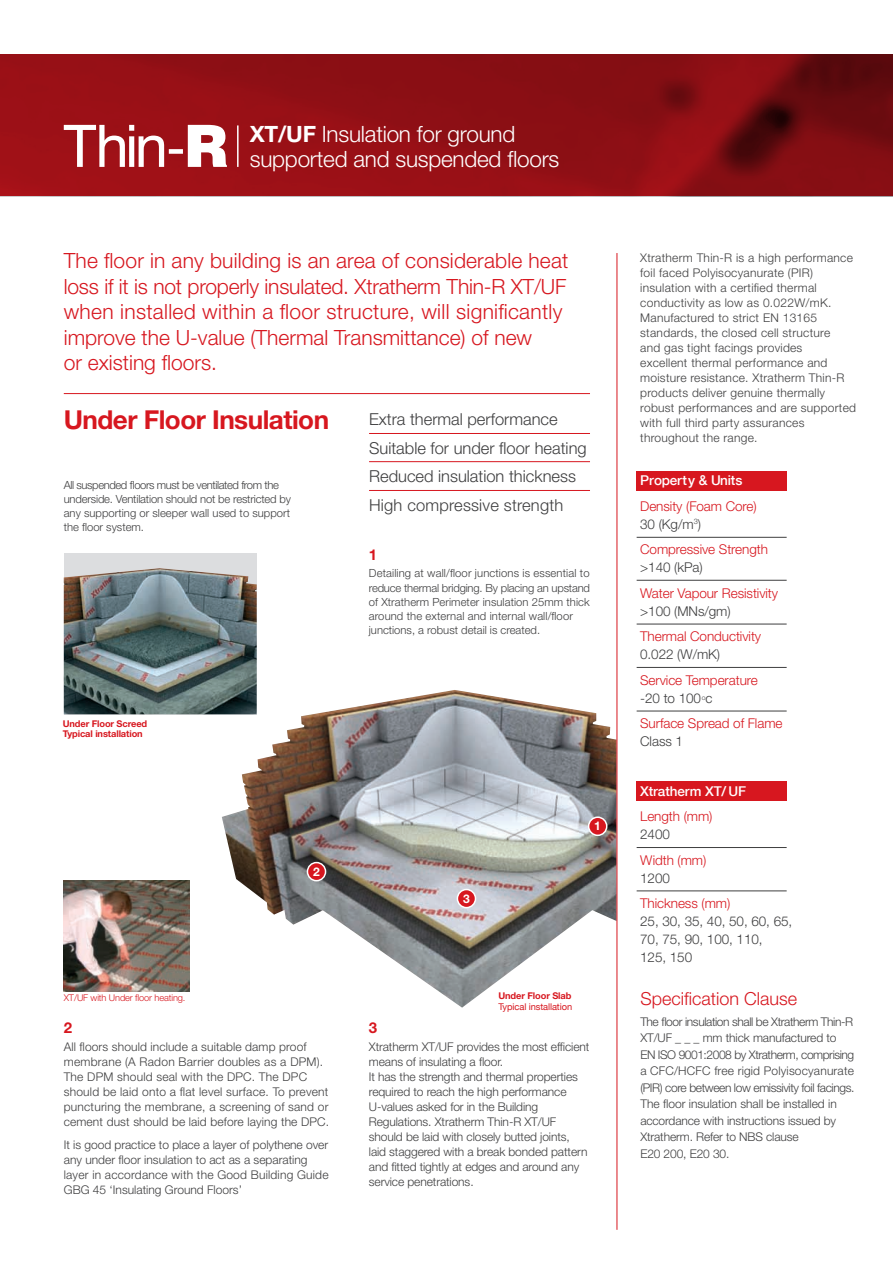
<style>
.page{position:relative;width:893px;height:1263px;background:#fff}
.page>*{position:absolute;margin:0;border:0;box-sizing:border-box;transform-origin:0 0}
.t1{font:700 26.1px "Helvetica Neue LT Std";letter-spacing:-.02em;color:#d7171f}
.t2{font:300 22.5px/25.5px "Helvetica Neue LT Std";letter-spacing:-.01em;color:#fff}
.t3{font:300 21px/25.5px "Helvetica Neue LT Std";color:#d7171f}
.t4{font:300 18px "Helvetica Neue LT Std";color:#d7171f}
.t5{font:300 16.5px/28.5px "Helvetica Neue LT Std";color:#3e3e3f}
.t6{font:700 15px "Helvetica Neue LT Std";color:#d7171f}
.t7{font:300 13.5px/18px "Helvetica Neue LT Std";letter-spacing:-.005em;color:#d7171f}
.t8{font:300 13.5px/18px "Helvetica Neue LT Std";letter-spacing:-.005em;color:#3e3e3f}
.t9{font:500 13.5px "Helvetica Neue";letter-spacing:-.005em;color:#fff}
.t10{font:300 12px/15px "Helvetica Neue LT Std";letter-spacing:.005em;color:#3e3e3f}
.t11{font:700 12px "Helvetica Neue LT Std";color:#fff}
.t12{font:300 11.25px/14.2px "Helvetica Neue LT Std";color:#3e3e3f}
.t13{font:700 9.3px/10.5px "Helvetica Neue LT Std";letter-spacing:-.01em;color:#d7171f}
.t14{font:300 9.3px "Helvetica Neue LT Std";letter-spacing:-.015em;color:#d7171f}
.t15{font:9.3px "Helvetica Neue";letter-spacing:-.01em;color:#d7171f}
.s1{font-weight:700}
.s2{color:#3e3e3f}
</style>
<div class="page">
<img style="left:222px;top:690px;width:395px;height:318px">
<svg style="left:0;top:55px;width:893px;height:141px;background:#8c0e14"></svg>
<hr style="left:237px;top:125px;width:2px;height:42px;background:#fff">
<div style="left:637px;top:471px;width:150px;height:20px;background:#d7171f"></div>
<div style="left:637px;top:781px;width:150px;height:20px;background:#d7171f"></div>
<hr style="left:637px;top:537px;width:150px;height:1px;background:#3e3e3f">
<hr style="left:637px;top:580px;width:150px;height:1px;background:#3e3e3f">
<hr style="left:637px;top:624px;width:150px;height:1px;background:#3e3e3f">
<hr style="left:637px;top:667px;width:150px;height:1px;background:#3e3e3f">
<hr style="left:637px;top:711px;width:150px;height:1px;background:#3e3e3f">
<svg style="left:64px;top:125px;width:163px;height:42px"></svg>
<hr style="left:64px;top:393px;width:526px;height:1px;background:#d7171f">
<hr style="left:617px;top:253px;width:1px;height:977px;background:#d7171f">
<hr style="left:369px;top:433px;width:221px;height:1px;background:#d7171f">
<hr style="left:369px;top:461px;width:221px;height:1px;background:#d7171f">
<hr style="left:369px;top:490px;width:221px;height:1px;background:#d7171f">
<img style="left:64px;top:880px;width:125px;height:111px">
<div style="left:64px;top:553px;width:193px;height:161px;background:#dcdddf"></div>
<img style="left:64px;top:568px;width:193px;height:146px">
<hr style="left:637px;top:847px;width:150px;height:1px;background:#3e3e3f">
<hr style="left:637px;top:891px;width:150px;height:1px;background:#3e3e3f">
<div style="left:589px;top:817px;width:18px;height:18px;background:#d7171f;border-radius:50%"></div>
<div style="left:588px;top:816px;width:19px;height:20px;border:2px solid #fff;border-radius:50%"></div>
<div style="left:307px;top:862px;width:19px;height:19px;background:#d7171f;border-radius:50%"></div>
<div style="left:307px;top:862px;width:19px;height:19px;border:2px solid #fff;border-radius:50%"></div>
<div style="left:457px;top:889px;width:18px;height:19px;background:#d7171f;border-radius:50%"></div>
<div style="left:457px;top:889px;width:19px;height:19px;border:2px solid #fff;border-radius:50%"></div>
<h2 class="t2" style="left:250px;top:121px;width:311px"><span class="s1">XT/UF</span> Insulation for ground supported and suspended floors</h2>
<p class="t3" style="left:64px;top:247px;width:506px">The floor in any building is an area of considerable heat loss if it is not properly insulated. Xtratherm Thin-R XT/UF when installed within a floor structure, will significantly improve the U-value (Thermal Transmittance) of new<br>or existing floors.</p>
<h1 class="t1" style="left:64px;top:403px;width:267px">Under Floor Insulation</h1>
<h3 class="t5" style="left:369px;top:405px;width:219px">Extra thermal performance<br>Suitable for under floor heating<br>Reduced insulation thickness<br>High compressive strength</h3>
<p class="t12" style="left:64px;top:477px;width:229px">All suspended floors must be ventilated from the underside. Ventilation should not be restricted by any supporting or sleeper wall used to support the floor system.</p>
<p class="t6" style="left:369px;top:545px;width:10px">1</p>
<p class="t13" style="left:63px;top:718px;width:86px">Under Floor Screed<br>Typical installation</p>
<p class="t14" style="left:64px;top:992px;width:123px">XT/UF with Under floor heating.</p>
<p class="t6" style="left:64px;top:1019px;width:10px">2</p>
<p class="t11" style="left:313px;top:864px;width:8px">2</p>
<p class="t10" style="left:64px;top:1039px;width:267px">All floors should include a suitable damp proof membrane (A Radon Barrier doubles as a DPM).<br>The DPM should seal with the DPC. The DPC should be laid onto a flat level surface. To prevent puncturing the membrane, a screening of sand or cement dust should be laid before laying the DPC.</p>
<p class="t10" style="left:64px;top:1137px;width:266px">It is good practice to place a layer of polythene over any under floor insulation to act as a separating layer in accordance with the Good Building Guide GBG 45 ‘Insulating Ground Floors’</p>
<p class="t12" style="left:369px;top:566px;width:223px">Detailing at wall/floor junctions is essential to reduce thermal bridging. By placing an upstand of Xtratherm Perimeter insulation 25mm thick around the external and internal wall/floor junctions, a robust detail is created.</p>
<p class="t6" style="left:369px;top:1019px;width:10px">3</p>
<p class="t11" style="left:463px;top:891px;width:8px">3</p>
<p class="t11" style="left:594px;top:819px;width:8px">1</p>
<p class="t13" style="left:498px;top:990px;width:75px">Under Floor Slab</p>
<p class="t15" style="left:498px;top:1001px;width:75px">Typical installation</p>
<p class="t10" style="left:369px;top:1039px;width:222px">Xtratherm XT/UF provides the most efficient means of insulating a floor.<br>It has the strength and thermal properties required to reach the high performance U-values asked for in the Building Regulations. Xtratherm Thin-R XT/UF should be laid with closely butted joints, laid staggered with a break bonded pattern and fitted tightly at edges and around any service penetrations.</p>
<p class="t10" style="left:640px;top:250px;width:217px">Xtratherm Thin-R is a high performance foil faced Polyisocyanurate (PIR) insulation with a certified thermal conductivity as low as 0.022W/mK.<br>Manufactured to strict EN 13165 standards, the closed cell structure<br>and gas tight facings provides<br>excellent thermal performance and moisture resistance. Xtratherm Thin-R products deliver genuine thermally robust performances and are supported with full third party assurances throughout the range.</p>
<p class="t9" style="left:640px;top:472px;width:104px">Property &amp; Units</p>
<p class="t7" style="left:640px;top:497px;width:118px">Density (Foam Core)<br><span class="s2">30 (Kg/m</span><sup>3</sup><span class="s2">)</span></p>
<p class="t7" style="left:640px;top:540px;width:129px">Compressive Strength</p>
<p class="t8" style="left:640px;top:558px;width:64px">&gt;140 (kPa)</p>
<p class="t7" style="left:640px;top:584px;width:139px">Water Vapour Resistivity</p>
<p class="t8" style="left:640px;top:602px;width:92px">&gt;100 (MNs/gm)</p>
<p class="t7" style="left:640px;top:627px;width:122px">Thermal Conductivity</p>
<p class="t8" style="left:640px;top:645px;width:82px">0.022 (W/mK)</p>
<p class="t7" style="left:640px;top:671px;width:119px">Service Temperature <span class="s2">-20 to 100</span><sup>o</sup><span class="s2">c</span></p>
<p class="t7" style="left:640px;top:714px;width:144px">Surface Spread of Flame</p>
<p class="t8" style="left:640px;top:732px;width:44px">Class 1</p>
<p class="t9" style="left:640px;top:783px;width:107px">Xtratherm XT/ UF</p>
<p class="t7" style="left:640px;top:807px;width:74px">Length (mm)</p>
<p class="t8" style="left:640px;top:825px;width:31px">2400</p>
<p class="t7" style="left:640px;top:851px;width:68px">Width (mm)</p>
<p class="t8" style="left:640px;top:869px;width:31px">1200</p>
<p class="t7" style="left:640px;top:894px;width:92px">Thickness (mm)</p>
<p class="t8" style="left:640px;top:912px;width:154px">25, 30, 35, 40, 50, 60, 65,<br>70, 75, 90, 100, 110,<br>125, 150</p>
<h3 class="t4" style="left:640px;top:987px;width:158px">Specification Clause</h3>
<p class="t10" style="left:640px;top:1013px;width:216px;line-height:16.5px">The floor insulation shall be Xtratherm Thin-R XT/UF _ _ _ mm thick manufactured to EN ISO 9001:2008 by Xtratherm, comprising a CFC/HCFC free rigid Polyisocyanurate (PIR) core between low emissivity foil facings.<br>The floor insulation shall be installed in accordance with instructions issued by Xtratherm. Refer to NBS clause<br>E20 200, E20 30.</p>
</div>
